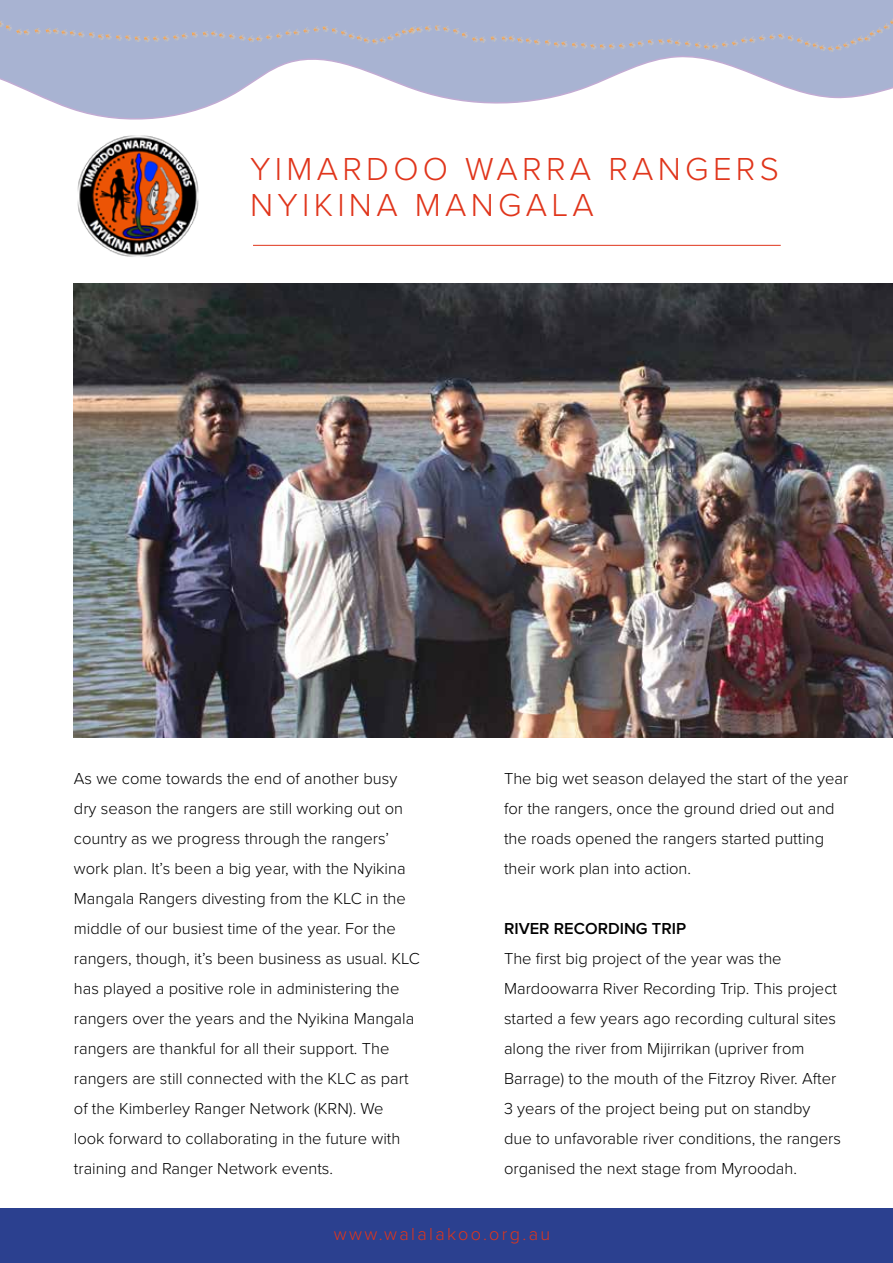
<style>
.page{position:relative;width:893px;height:1263px;background:#fff}
.page>*{position:absolute;margin:0;border:0;box-sizing:border-box;transform-origin:0 0}
.t1{font:300 33px/36px "Proxima Nova";letter-spacing:.13em;color:#e0351b}
.t2{font:300 18px "Proxima Nova";letter-spacing:.13em;color:#e0351b}
.t3{font:300 16.5px/30px "Proxima Nova";color:#000}
.t4{font:600 16.5px "Proxima Nova";color:#000}
</style>
<div class="page">
<svg style="left:0;top:0;width:893px;height:120px"></svg>
<div style="left:0;top:1209px;width:893px;height:54px;background:#2b408f"></div>
<img style="left:77px;top:135px;width:122px;height:122px">
<hr style="left:253px;top:245px;width:528px;height:1px;background:#e0351b">
<img style="left:74px;top:284px;width:819px;height:454px">
<svg style="left:0;top:18px;width:893px;height:35px;background:#aab3ce"></svg>
<h1 class="t1" style="left:250px;top:149px;width:530px">YIMARDOO WARRA RANGERS<br>NYIKINA MANGALA</h1>
<p class="t3" style="left:74px;top:762px;width:347px">As we come towards the end of another busy dry season the rangers are still working out on country as we progress through the rangers’ work plan. It’s been a big year, with the Nyikina Mangala Rangers divesting from the KLC in the middle of our busiest time of the year. For the rangers, though, it’s been business as usual. KLC has played a positive role in administering the rangers over the years and the Nyikina Mangala rangers are thankful for all their support. The rangers are still connected with the KLC as part of the Kimberley Ranger Network (KRN). We<br>look forward to collaborating in the future with training and Ranger Network events.</p>
<p class="t3" style="left:504px;top:762px;width:346px">The big wet season delayed the start of the year for the rangers, once the ground dried out and the roads opened the rangers started putting their work plan into action.</p>
<p class="t4" style="left:504px;top:916px;width:184px">RIVER RECORDING TRIP</p>
<p class="t3" style="left:504px;top:942px;width:338px">The first big project of the year was the Mardoowarra River Recording Trip. This project started a few years ago recording cultural sites along the river from Mijirrikan (upriver from Barrage) to the mouth of the Fitzroy River. After 3 years of the project being put on standby due to unfavorable river conditions, the rangers organised the next stage from Myroodah.</p>
<p class="t2" style="left:334px;top:1221px;width:218px">www.walalakoo.org.au</p>
</div>
